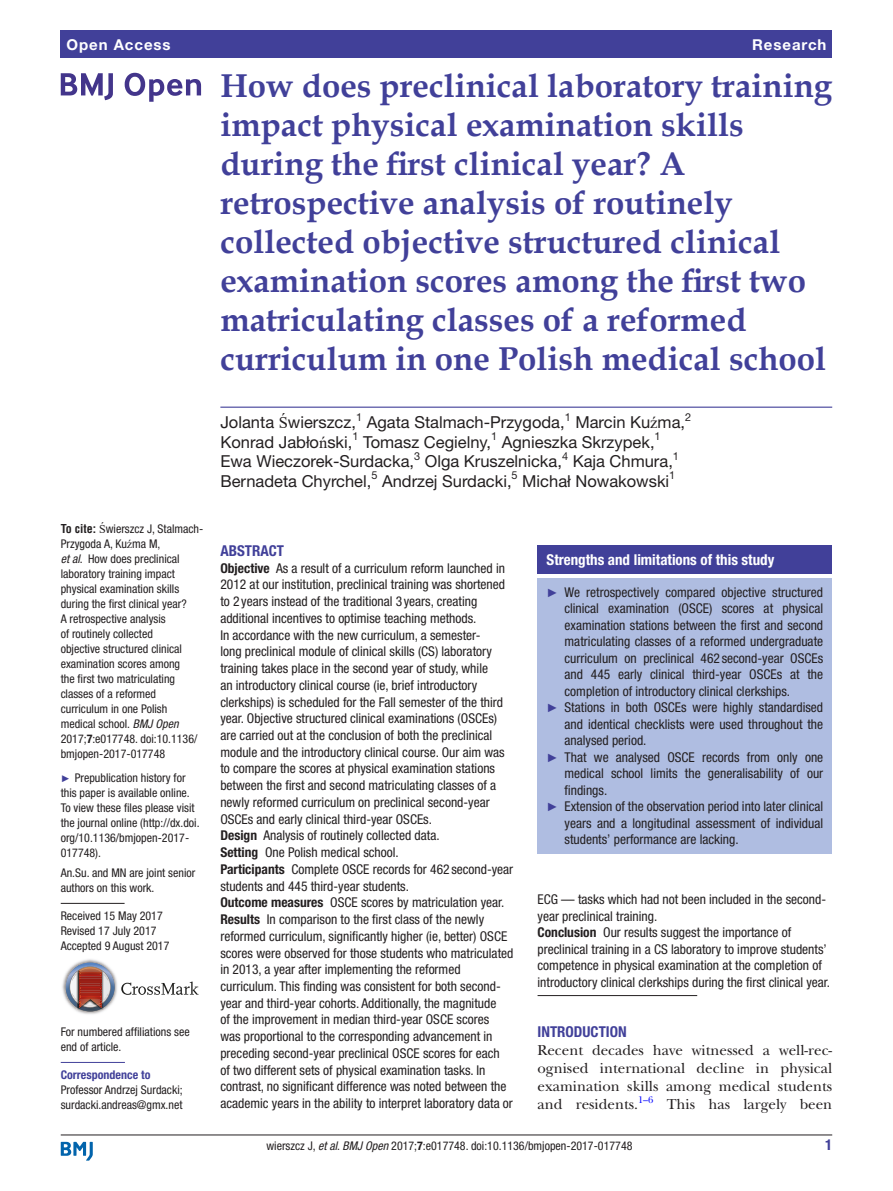
<style>
.page{position:relative;width:893px;height:1191px;background:#fff}
.page>*{position:absolute;margin:0;border:0;box-sizing:border-box;transform-origin:0 0}
.t1{font:700 33px/39px "Book Antiqua";color:#414099}
.t2{font:16.5px/19.5px "Helvetica Neue LT Std";color:#231f20}
.t3{font:15px/18px "New Baskerville";color:#231f20;text-align:justify}
.t4{font:700 condensed 15px "Helvetica Neue LT Std";color:#fff}
.t5{font:700 condensed 15px "Helvetica Neue LT Std";color:#414099}
.t6{font:700 15px "Helvetica Neue LT Std";letter-spacing:.065em;color:#fff}
.t7{font:condensed 13.5px/16.8px "Helvetica Neue LT Std";color:#231f20}
.t8{font:condensed 12px/15px "Helvetica Neue LT Std";color:#231f20}
.t9{font:700 condensed 12px "Helvetica Neue LT Std";color:#414099}
.t10{font:10.95px "Helvetica Neue LT Std";color:#231f20}
.t11{font:9.9px "New Baskerville";color:#00f}
.s1{font-family:"Helvetica LT Std";font-weight:700}
.s2{font-family:"Times New Roman";font-stretch:normal}
.s3{font-style:italic}
.s4{font-weight:700}
.s5{font-family:"Arial";font-stretch:normal;font-size:9.75px;color:#414099}
.s6{font-family:"Times New Roman"}
.s7{font-family:"Arial";font-stretch:normal;font-size:12px;color:#414099}
</style>
<div class="page">
<hr style="left:61px;top:1134px;width:771px;height:1px;background:#231f20">
<svg style="left:61px;top:1141px;width:32px;height:19px"></svg>
<div style="left:61px;top:31px;width:771px;height:27px;background:#414099"></div>
<hr style="left:538px;top:995px;width:159px;height:1px;background:#231f20">
<hr style="left:220px;top:406px;width:612px;height:2px;background:#414099">
<hr style="left:61px;top:903px;width:64px;height:1px;background:#231f20">
<hr style="left:61px;top:1062px;width:64px;height:1px;background:#414099">
<svg style="left:61px;top:73px;width:52px;height:27px"></svg>
<svg style="left:125px;top:73px;width:76px;height:29px"></svg>
<img style="left:62px;top:959px;width:55px;height:55px">
<svg style="left:66px;top:962px;width:49px;height:49px;background:#a78689"></svg>
<svg style="left:121px;top:981px;width:78px;height:13px"></svg>
<div style="left:538px;top:545px;width:294px;height:29px;background:#414099"></div>
<div style="left:538px;top:578px;width:294px;height:275px;background:#afbde1"></div>
<p class="t6" style="left:66px;top:35px;width:106px">Open Access</p>
<p class="t8" style="left:61px;top:521px;width:144px"><span class="s1">To cite:</span> <span class="s2">Ś</span>wierszcz J, Stalmach-<br>Przygoda A, Ku<span class="s2">ź</span>ma M,<br><span class="s3">et al</span>. How does preclinical laboratory training impact physical examination skills during the first clinical year?<br>A retrospective analysis<br>of routinely collected<br>objective structured clinical examination scores among<br>the first two matriculating classes of a reformed curriculum in one Polish medical school. <span class="s3">BMJ Open<br></span>2017;<span class="s4">7</span>:e017748. doi:10.1136/ bmjopen-2017-017748</p>
<p class="t8" style="left:61px;top:770px;width:140px"><span class="s5">►</span> Prepublication history for this paper is available online.<br>To view these files please visit the journal online (http://dx.doi. org/10.1136/bmjopen-2017-<br>017748).</p>
<p class="t8" style="left:61px;top:865px;width:136px;line-height:14.4px">An.Su. and MN are joint senior authors on this work.</p>
<p class="t8" style="left:61px;top:908px;width:110px">Received 15 May 2017<br>Revised 17 July 2017<br>Accepted 9 August 2017</p>
<p class="t8" style="left:61px;top:1024px;width:130px">For numbered affiliations see end of article.</p>
<p class="t9" style="left:61px;top:1067px;width:91px">Correspondence to</p>
<p class="t8" style="left:61px;top:1082px;width:123px">Professor Andrzej Surdacki; surdacki.andreas@gmx.net</p>
<p class="t6" style="left:752px;top:35px;width:76px">Research</p>
<p class="t1" style="left:220px;top:66px;width:613px">How does preclinical laboratory training impact physical examination skills during the first clinical year? A retrospective analysis of routinely collected objective structured clinical examination scores among the first two matriculating classes of a reformed curriculum in one Polish medical school</p>
<p class="t2" style="left:220px;top:412px;width:137px">Jolanta <span class="s6">Ś</span>wierszcz,</p>
<p class="t10" style="left:356px;top:410px;width:8px">1</p>
<p class="t2" style="left:367px;top:412px;width:200px">Agata Stalmach-Przygoda,</p>
<p class="t10" style="left:565px;top:410px;width:8px">1</p>
<p class="t2" style="left:575px;top:412px;width:111px">Marcin Ku<span class="s6">ź</span>ma,</p>
<p class="t10" style="left:685px;top:410px;width:8px">2</p>
<p class="t2" style="left:220px;top:432px;width:460px">Konrad Jabło<span class="s6">ń</span>ski,<sup>1</sup> Tomasz Cegielny,<sup>1</sup> Agnieszka Skrzypek,<sup>1<br></sup>Ewa Wieczorek-Surdacka,<sup>3</sup> Olga Kruszelnicka,<sup>4</sup> Kaja Chmura,<sup>1<br></sup>Bernadeta Chyrchel,<sup>5</sup> Andrzej Surdacki,<sup>5</sup> Michał Nowakowski<sup>1</sup></p>
<p class="t5" style="left:220px;top:541px;width:65px">Abstract</p>
<p class="t7" style="left:220px;top:559px;width:295px"><span class="s4">Objective</span> As a result of a curriculum reform launched in 2012 at our institution, preclinical training was shortened to 2 years instead of the traditional 3 years, creating additional incentives to optimise teaching methods.<br>In accordance with the new curriculum, a semester-<br>long preclinical module of clinical skills (CS) laboratory training takes place in the second year of study, while<br>an introductory clinical course (ie, brief introductory clerkships) is scheduled for the Fall semester of the third year. Objective structured clinical examinations (OSCEs) are carried out at the conclusion of both the preclinical module and the introductory clinical course. Our aim was to compare the scores at physical examination stations between the first and second matriculating classes of a newly reformed curriculum on preclinical second-year OSCEs and early clinical third-year OSCEs.<br><span class="s4">Design</span> Analysis of routinely collected data.<br><span class="s4">Setting</span> One Polish medical school.<br><span class="s4">Participants</span> Complete OSCE records for 462 second-year students and 445 third-year students.<br><span class="s4">Outcome measures</span> OSCE scores by matriculation year.<br><span class="s4">Results</span> In comparison to the first class of the newly reformed curriculum, significantly higher (ie, better) OSCE scores were observed for those students who matriculated in 2013, a year after implementing the reformed curriculum. This finding was consistent for both second&shy;year and third-year cohorts. Additionally, the magnitude<br>of the improvement in median third-year OSCE scores<br>was proportional to the corresponding advancement in preceding second-year preclinical OSCE scores for each<br>of two different sets of physical examination tasks. In contrast, no significant difference was noted between the academic years in the ability to interpret laboratory data or</p>
<p class="t4" style="left:547px;top:550px;width:229px">Strengths and limitations of this study</p>
<p class="t7" style="left:547px;top:583px;width:278px"><span class="s7">►</span> We retrospectively compared objective structured</p>
<p class="t7" style="left:565px;top:600px;width:260px">clinical examination (OSCE) scores at physical</p>
<p class="t7" style="left:565px;top:616px;width:260px">examination stations between the first and second</p>
<p class="t7" style="left:565px;top:633px;width:260px">matriculating classes of a reformed undergraduate</p>
<p class="t7" style="left:565px;top:649px;width:260px">curriculum on preclinical 462 second-year OSCEs</p>
<p class="t7" style="left:565px;top:666px;width:260px">and 445 early clinical third-year OSCEs at the</p>
<p class="t7" style="left:565px;top:682px;width:227px">completion of introductory clinical clerkships.</p>
<p class="t7" style="left:547px;top:699px;width:278px"><span class="s7">►</span> Stations in both OSCEs were highly standardised</p>
<p class="t7" style="left:565px;top:715px;width:260px">and identical checklists were used throughout the</p>
<p class="t7" style="left:565px;top:732px;width:83px">analysed period.</p>
<p class="t7" style="left:547px;top:748px;width:278px"><span class="s7">►</span> That we analysed OSCE records from only one</p>
<p class="t7" style="left:565px;top:765px;width:260px">medical school limits the generalisability of our</p>
<p class="t7" style="left:565px;top:781px;width:44px">findings.</p>
<p class="t7" style="left:547px;top:798px;width:278px"><span class="s7">►</span> Extension of the observation period into later clinical</p>
<p class="t7" style="left:565px;top:814px;width:260px">years and a longitudinal assessment of individual</p>
<p class="t7" style="left:565px;top:831px;width:176px">students’ performance are lacking.</p>
<p class="t7" style="left:538px;top:891px;width:294px">ECG — tasks which had not been included in the second&shy;year preclinical training.<br><span class="s4">Conclusion</span> Our results suggest the importance of preclinical training in a CS laboratory to improve students’ competence in physical examination at the completion of introductory clinical clerkships during the first clinical year.</p>
<p class="t5" style="left:538px;top:1023px;width:91px">Introduction</p>
<p class="t3" style="left:538px;top:1041px;width:296px">Recent decades have witnessed a well-rec&shy;ognised international decline in physical examination skills among medical students and residents.</p>
<p class="t11" style="left:638px;top:1093px;width:17px">1–6</p>
<p class="t3" style="left:667px;top:1095px;width:167px">This has largely been</p>
<p class="t8" style="left:260px;top:1137px;width:374px">Świerszcz J, <span class="s3">et al</span>. <span class="s3">BMJ Open</span> 2017;<span class="s4">7</span>:e017748. doi:10.1136/bmjopen-2017-017748</p>
<p class="t5" style="left:825px;top:1135px;width:9px">1</p>
</div>
